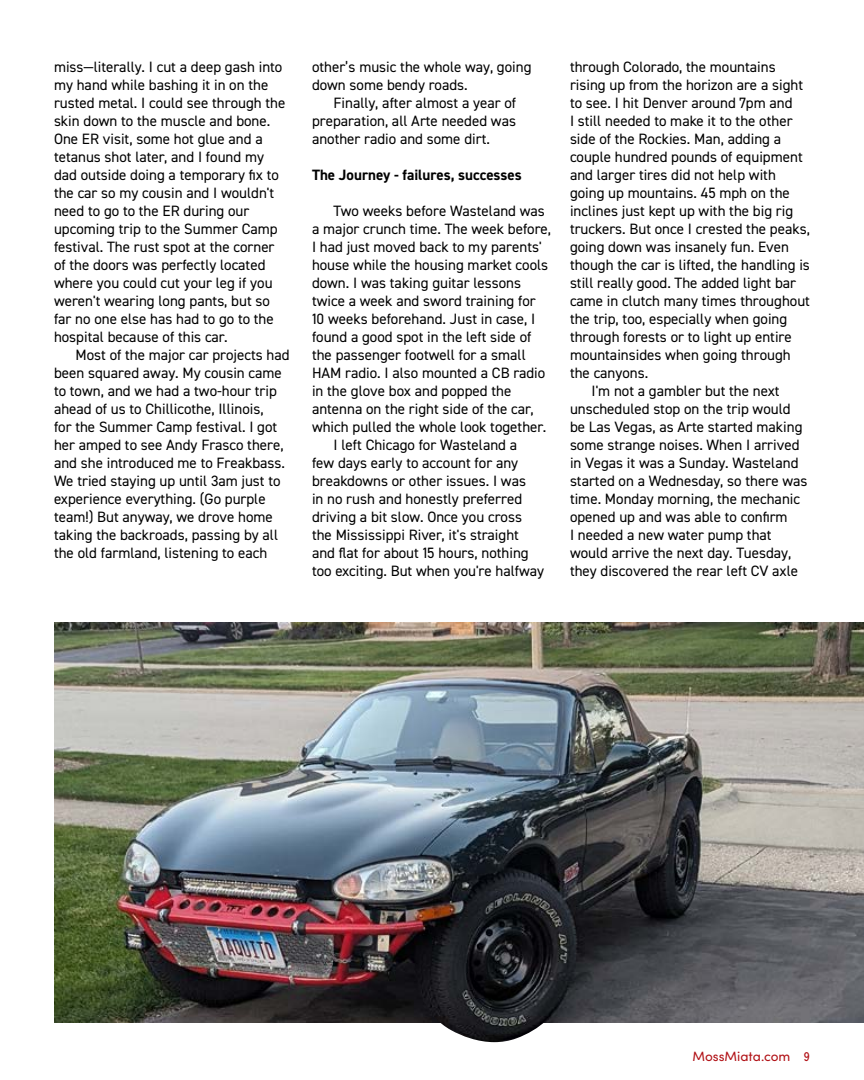
<style>
.page{position:relative;width:864px;height:1080px;background:#fff}
.page>*{position:absolute;margin:0;border:0;box-sizing:border-box;transform-origin:0 0}
.t1{font:15px/18px "DIN2014";color:#000}
.t2{font:700 15px "DIN2014";color:#000}
.t3{font:13.5px "Sofia Pro";color:#b11116}
.s1{font-family:"Sofia Pro Condensed"}
</style>
<div class="page">
<img style="left:54px;top:623px;width:810px;height:399px">
<img style="left:415px;top:964px;width:152px;height:78px">
<p class="t1" style="left:54px;top:58px;width:233px">miss—literally. I cut a deep gash into my hand while bashing it in on the rusted metal. I could see through the skin down to the muscle and bone.<br>One ER visit, some hot glue and a tetanus shot later, and I found my dad outside doing a temporary fix to the car so my cousin and I wouldn't need to go to the ER during our upcoming trip to the Summer Camp festival. The rust spot at the corner of the doors was perfectly located where you could cut your leg if you weren't wearing long pants, but so far no one else has had to go to the hospital because of this car.</p>
<p class="t1" style="left:54px;top:346px;width:237px;text-indent:22px">Most of the major car projects had been squared away. My cousin came to town, and we had a two-hour trip ahead of us to Chillicothe, Illinois,<br>for the Summer Camp festival. I got her amped to see Andy Frasco there, and she introduced me to Freakbass.<br>We tried staying up until 3am just to experience everything. (Go purple team!) But anyway, we drove home taking the backroads, passing by all the old farmland, listening to each</p>
<p class="t1" style="left:312px;top:58px;width:221px">other’s music the whole way, going down some bendy roads.</p>
<p class="t1" style="left:312px;top:94px;width:206px;text-align:justify;text-indent:22px">Finally, after almost a year of preparation, all Arte needed was another radio and some dirt.</p>
<p class="t2" style="left:312px;top:165px;width:211px">The Journey - failures, successes</p>
<p class="t1" style="left:334px;top:202px;width:213px">Two weeks before Wasteland was</p>
<p class="t1" style="left:312px;top:220px;width:241px">a major crunch time. The week before,</p>
<p class="t1" style="left:312px;top:238px;width:231px">I had just moved back to my parents'</p>
<p class="t1" style="left:312px;top:256px;width:238px">house while the housing market cools</p>
<p class="t1" style="left:312px;top:274px;width:211px">down. I was taking guitar lessons</p>
<p class="t1" style="left:312px;top:292px;width:225px">twice a week and sword training for</p>
<p class="t1" style="left:312px;top:310px;width:225px">10 weeks beforehand. Just in case, I</p>
<p class="t1" style="left:312px;top:328px;width:221px">found a good spot in the left side of</p>
<p class="t1" style="left:312px;top:346px;width:215px">the passenger footwell for a small</p>
<p class="t1" style="left:312px;top:364px;width:235px">HAM radio. I also mounted a CB radio</p>
<p class="t1" style="left:312px;top:382px;width:201px">in the glove box and popped the</p>
<p class="t1" style="left:312px;top:400px;width:223px">antenna on the right side of the car,</p>
<p class="t1" style="left:312px;top:418px;width:236px">which pulled the whole look together.</p>
<p class="t1" style="left:334px;top:436px;width:185px">I left Chicago for Wasteland a</p>
<p class="t1" style="left:312px;top:454px;width:208px">few days early to account for any</p>
<p class="t1" style="left:312px;top:472px;width:216px">breakdowns or other issues. I was</p>
<p class="t1" style="left:312px;top:490px;width:212px">in no rush and honestly preferred</p>
<p class="t1" style="left:312px;top:508px;width:212px">driving a bit slow. Once you cross</p>
<p class="t1" style="left:312px;top:526px;width:208px">the Mississippi River, it's straight</p>
<p class="t1" style="left:312px;top:544px;width:218px">and flat for about 15 hours, nothing</p>
<p class="t1" style="left:312px;top:562px;width:234px">too exciting. But when you're halfway</p>
<p class="t1" style="left:570px;top:58px;width:207px">through Colorado, the mountains</p>
<p class="t1" style="left:570px;top:76px;width:235px">rising up from the horizon are a sight</p>
<p class="t1" style="left:570px;top:94px;width:224px">to see. I hit Denver around 7pm and</p>
<p class="t1" style="left:570px;top:112px;width:224px">I still needed to make it to the other</p>
<p class="t1" style="left:570px;top:130px;width:213px">side of the Rockies. Man, adding a</p>
<p class="t1" style="left:570px;top:148px;width:234px">couple hundred pounds of equipment</p>
<p class="t1" style="left:570px;top:166px;width:207px">and larger tires did not help with</p>
<p class="t1" style="left:570px;top:184px;width:221px">going up mountains. 45 mph on the</p>
<p class="t1" style="left:570px;top:202px;width:225px">inclines just kept up with the big rig</p>
<p class="t1" style="left:570px;top:220px;width:242px">truckers. But once I crested the peaks,</p>
<p class="t1" style="left:570px;top:238px;width:220px">going down was insanely fun. Even</p>
<p class="t1" style="left:570px;top:256px;width:241px">though the car is lifted, the handling is</p>
<p class="t1" style="left:570px;top:274px;width:228px">still really good. The added light bar</p>
<p class="t1" style="left:570px;top:292px;width:241px">came in clutch many times throughout</p>
<p class="t1" style="left:570px;top:310px;width:219px">the trip, too, especially when going</p>
<p class="t1" style="left:570px;top:328px;width:223px">through forests or to light up entire</p>
<p class="t1" style="left:570px;top:346px;width:222px">mountainsides when going through</p>
<p class="t1" style="left:570px;top:364px;width:80px">the canyons.</p>
<p class="t1" style="left:592px;top:382px;width:190px">I'm not a gambler but the next</p>
<p class="t1" style="left:570px;top:400px;width:222px">unscheduled stop on the trip would</p>
<p class="t1" style="left:570px;top:418px;width:234px">be Las Vegas, as Arte started making</p>
<p class="t1" style="left:570px;top:436px;width:231px">some strange noises. When I arrived</p>
<p class="t1" style="left:570px;top:454px;width:230px">in Vegas it was a Sunday. Wasteland</p>
<p class="t1" style="left:570px;top:472px;width:239px">started on a Wednesday, so there was</p>
<p class="t1" style="left:570px;top:490px;width:232px">time. Monday morning, the mechanic</p>
<p class="t1" style="left:570px;top:508px;width:219px">opened up and was able to confirm</p>
<p class="t1" style="left:570px;top:526px;width:203px">I needed a new water pump that</p>
<p class="t1" style="left:570px;top:544px;width:223px">would arrive the next day. Tuesday,</p>
<p class="t1" style="left:570px;top:562px;width:230px">they discovered the rear left CV axle</p>
<p class="t3" style="left:692px;top:1047px;width:119px">MossMiata.com <span class="s1">9</span></p>
</div>
